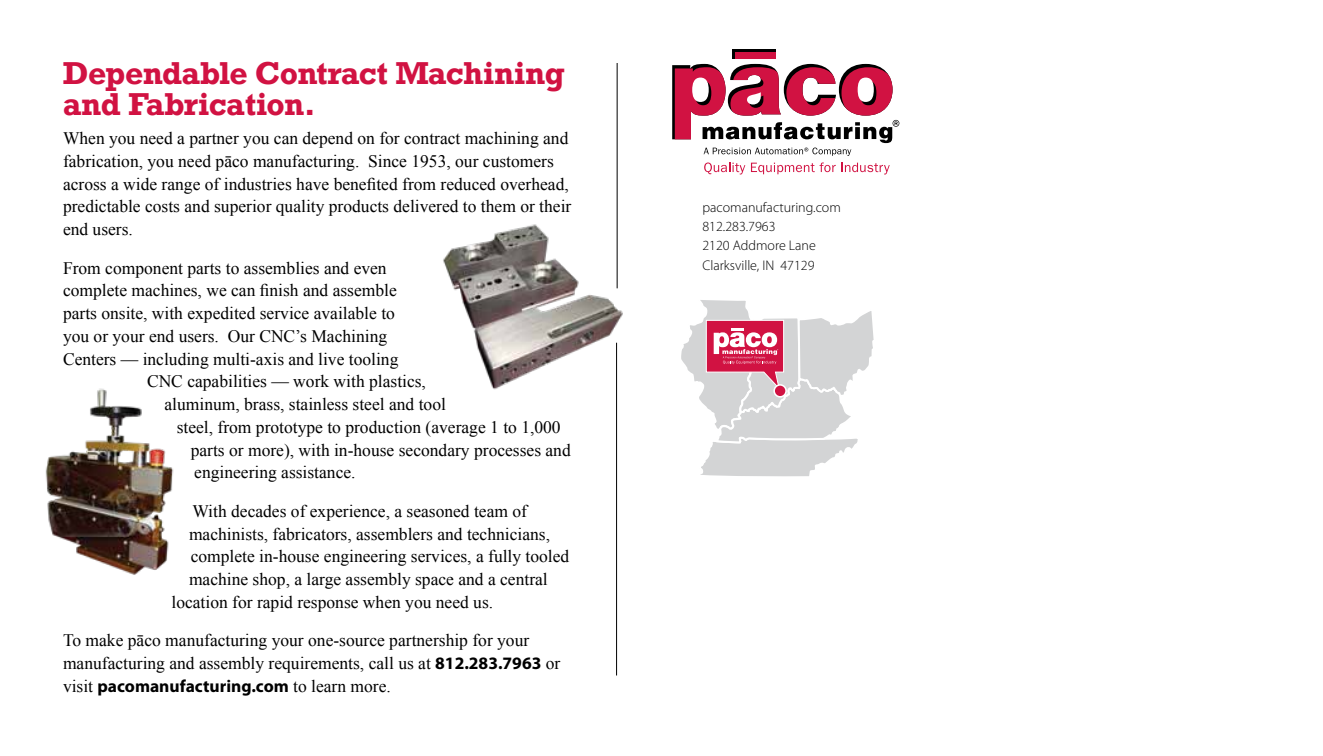
<style>
.page{position:relative;width:1323px;height:756px;background:#fff}
.page>*{position:absolute;margin:0;border:0;box-sizing:border-box;transform-origin:0 0}
.t1{font:700 29.75px/31.5px "Rockwell";letter-spacing:-.015em;color:#d11242}
.t2{font:17.5px/22.8px "Times New Roman";color:#000}
.t3{font:700 17.5px "Myriad Pro";color:#000}
.t4{font:300 14px/19.2px "Myriad Pro";color:#000}
.s1{font-family:"Myriad Pro";font-weight:700}
.s2{font-family:"Times New Roman";font-weight:400}
</style>
<div class="page">
<svg style="left:681px;top:300px;width:193px;height:177px"></svg>
<img style="left:45px;top:388px;width:129px;height:187px">
<img style="left:443px;top:221px;width:180px;height:168px">
<hr style="left:616px;top:343px;width:1px;height:332px;background:#000">
<hr style="left:617px;top:63px;width:1px;height:225px;background:#000">
<div style="left:733px;top:49px;width:43px;height:9px;background:#000"></div>
<div style="left:735px;top:52px;width:41px;height:6px;background:#d11242"></div>
<svg style="left:704px;top:163px;width:41px;height:12px"></svg>
<svg style="left:751px;top:163px;width:139px;height:12px"></svg>
<svg style="left:672px;top:64px;width:227px;height:92px"></svg>
<h1 class="t1" style="left:63px;top:57px;width:503px">Dependable Contract Machining and Fabrication.</h1>
<p class="t2" style="left:63px;top:127px;width:510px">When you need a partner you can depend on for contract machining and fabrication, you need pāco manufacturing. Since 1953, our customers across a wide range of industries have benefited from reduced overhead, predictable costs and superior quality products delivered to them or their end users.</p>
<p class="t2" style="left:63px;top:256px;width:325px">From component parts to assemblies and even</p>
<p class="t2" style="left:63px;top:279px;width:335px">complete machines, we can finish and assemble</p>
<p class="t2" style="left:63px;top:302px;width:333px">parts onsite, with expedited service available to</p>
<p class="t2" style="left:63px;top:324px;width:326px">you or your end users. Our CNC’s Machining</p>
<p class="t2" style="left:63px;top:347px;width:337px">Centers — including multi-axis and live tooling</p>
<p class="t2" style="left:147px;top:370px;width:281px">CNC capabilities — work with plastics,</p>
<p class="t2" style="left:164px;top:393px;width:283px">aluminum, brass, stainless steel and tool</p>
<p class="t2" style="left:177px;top:415px;width:385px">steel, from prototype to production (average 1 to 1,000</p>
<p class="t2" style="left:191px;top:438px;width:382px">parts or more), with in-house secondary processes and</p>
<p class="t2" style="left:194px;top:461px;width:163px">engineering assistance.</p>
<p class="t2" style="left:192px;top:499px;width:336px">With decades of experience, a seasoned team of</p>
<p class="t2" style="left:189px;top:522px;width:363px">machinists, fabricators, assemblers and technicians,</p>
<p class="t2" style="left:191px;top:545px;width:380px">complete in-house engineering services, a fully tooled</p>
<p class="t2" style="left:189px;top:568px;width:360px">machine shop, a large assembly space and a central</p>
<p class="t2" style="left:172px;top:590px;width:323px">location for rapid response when you need us.</p>
<p class="t2" style="left:63px;top:629px;width:499px">To make pāco manufacturing your one-source partnership for your manufacturing and assembly requirements, call us at <span class="s1">812.283.7963</span> or</p>
<p class="t3" style="left:63px;top:676px;width:329px"><span class="s2">visit</span> pacomanufacturing.com <span class="s2">to learn more.</span></p>
<p class="t4" style="left:702px;top:198px;width:140px">pacomanufacturing.com<br>812.283.7963<br>2120 Addmore Lane<br>Clarksville, IN 47129</p>
</div>
